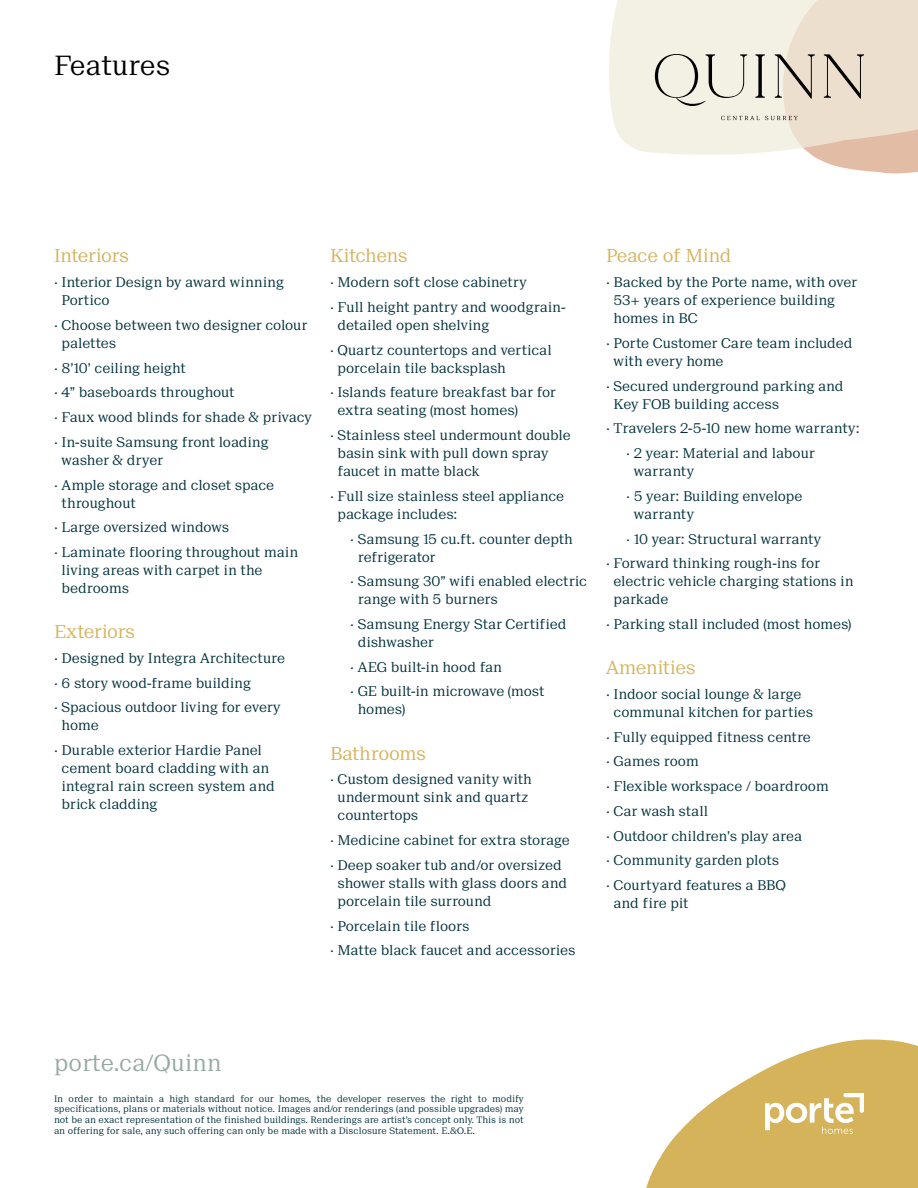
<style>
.page{position:relative;width:918px;height:1188px;background:#fff}
.page>*{position:absolute;margin:0;border:0;box-sizing:border-box;transform-origin:0 0}
.t1{font:300 26.7px "Suisse Neue";color:#000}
.t2{font:300 22.5px "Suisse Neue";color:#96aaa3}
.t3{font:300 18px "Suisse Neue";letter-spacing:-.025em;color:#d5b35a}
.t4{font:300 13.5px/24.8px "Suisse Neue";letter-spacing:-.005em;color:#00303b}
.t5{font:300 9px/10.8px "Suisse Neue";color:#00303b;text-align:justify}
</style>
<div class="page">
<svg style="left:609px;top:0;width:46px;height:153px;fill:#f3f0e4"></svg>
<svg style="left:655px;top:0;width:263px;height:173px"></svg>
<svg style="left:646px;top:1039px;width:272px;height:149px"></svg>
<h1 class="t1" style="left:54px;top:49px;width:118px">Features</h1>
<h3 class="t3" style="left:54px;top:245px;width:77px">Interiors</h3>
<p class="t4" style="left:62px;top:273px;width:224px;line-height:18px;text-indent:-8px">· Interior Design by award winning<br>Portico</p>
<p class="t4" style="left:62px;top:316px;width:247px;line-height:18px;text-indent:-8px">· Choose between two designer colour palettes</p>
<p class="t4" style="left:54px;top:355px;width:259px">· 8’10’ ceiling height<br>· 4” baseboards throughout<br>· Faux wood blinds for shade &amp; privacy · In-suite Samsung front loading</p>
<p class="t4" style="left:54px;top:448px;width:222px;text-indent:8px">washer &amp; dryer<br>· Ample storage and closet space</p>
<p class="t4" style="left:54px;top:490px;width:246px;text-indent:8px">throughout<br>· Large oversized windows<br>· Laminate flooring throughout main</p>
<p class="t4" style="left:62px;top:561px;width:202px;line-height:18px">living areas with carpet in the bedrooms</p>
<h3 class="t3" style="left:54px;top:621px;width:83px">Exteriors</h3>
<p class="t4" style="left:54px;top:646px;width:233px">· Designed by Integra Architecture · 6 story wood-frame building<br>· Spacious outdoor living for every</p>
<p class="t4" style="left:54px;top:713px;width:209px;text-indent:8px">home<br>· Durable exterior Hardie Panel</p>
<p class="t4" style="left:62px;top:759px;width:215px;line-height:18px">cement board cladding with an integral rain screen system and brick cladding</p>
<h3 class="t3" style="left:330px;top:245px;width:79px">Kitchens</h3>
<p class="t4" style="left:330px;top:270px;width:237px">· Modern soft close cabinetry<br>· Full height pantry and woodgrain-</p>
<p class="t4" style="left:330px;top:313px;width:223px;text-indent:8px">detailed open shelving<br>· Quartz countertops and vertical</p>
<p class="t4" style="left:330px;top:355px;width:227px;text-indent:8px">porcelain tile backsplash<br>· Islands feature breakfast bar for</p>
<p class="t4" style="left:330px;top:398px;width:242px;text-indent:8px">extra seating (most homes)<br>· Stainless steel undermount double</p>
<p class="t4" style="left:338px;top:444px;width:213px;line-height:18px">basin sink with pull down spray faucet in matte black</p>
<p class="t4" style="left:338px;top:487px;width:228px;line-height:18px;text-indent:-8px">· Full size stainless steel appliance package includes:</p>
<p class="t4" style="left:358px;top:530px;width:217px;line-height:18px;text-indent:-8px">· Samsung 15 cu.ft. counter depth refrigerator</p>
<p class="t4" style="left:358px;top:573px;width:231px;line-height:18px;text-indent:-8px">· Samsung 30” wifi enabled electric range with 5 burners</p>
<p class="t4" style="left:358px;top:615px;width:210px;line-height:18px;text-indent:-8px">· Samsung Energy Star Certified dishwasher</p>
<p class="t4" style="left:350px;top:655px;width:196px">· AEG built-in hood fan<br>· GE built-in microwave (most</p>
<p class="t4" style="left:358px;top:697px;width:49px">homes)</p>
<h3 class="t3" style="left:330px;top:743px;width:97px">Bathrooms</h3>
<p class="t4" style="left:338px;top:771px;width:196px;line-height:18px;text-indent:-8px">· Custom designed vanity with undermount sink and quartz countertops</p>
<p class="t4" style="left:330px;top:828px;width:241px">· Medicine cabinet for extra storage · Deep soaker tub and/or oversized</p>
<p class="t4" style="left:338px;top:874px;width:231px;line-height:18px">shower stalls with glass doors and porcelain tile surround</p>
<p class="t4" style="left:330px;top:913px;width:247px">· Porcelain tile floors<br>· Matte black faucet and accessories</p>
<h3 class="t3" style="left:606px;top:245px;width:127px">Peace of Mind</h3>
<p class="t4" style="left:614px;top:273px;width:245px;line-height:18px;text-indent:-8px">· Backed by the Porte name, with over<br>53+ years of experience building homes in BC</p>
<p class="t4" style="left:614px;top:334px;width:240px;line-height:18px;text-indent:-8px">· Porte Customer Care team included with every home</p>
<p class="t4" style="left:614px;top:377px;width:232px;line-height:18px;text-indent:-8px">· Secured underground parking and<br>Key FOB building access</p>
<p class="t4" style="left:626px;top:416px;width:235px;text-indent:-20px">· Travelers 2-5-10 new home warranty: · 2 year: Material and labour</p>
<p class="t4" style="left:626px;top:459px;width:178px;text-indent:8px">warranty<br>· 5 year: Building envelope</p>
<p class="t4" style="left:634px;top:502px;width:62px">warranty</p>
<p class="t4" style="left:626px;top:526px;width:197px">· 10 year: Structural warranty</p>
<p class="t4" style="left:606px;top:551px;width:215px">· Forward thinking rough-ins for</p>
<p class="t4" style="left:614px;top:573px;width:242px;line-height:18px">electric vehicle charging stations in parkade</p>
<p class="t4" style="left:606px;top:612px;width:247px">· Parking stall included (most homes)</p>
<h3 class="t3" style="left:606px;top:657px;width:91px">Amenities</h3>
<p class="t4" style="left:614px;top:685px;width:201px;line-height:18px;text-indent:-8px">· Indoor social lounge &amp; large communal kitchen for parties</p>
<p class="t4" style="left:606px;top:724px;width:224px">· Fully equipped fitness centre<br>· Games room<br>· Flexible workspace / boardroom · Car wash stall<br>· Outdoor children’s play area<br>· Community garden plots<br>· Courtyard features a BBQ</p>
<p class="t4" style="left:614px;top:891px;width:76px">and fire pit</p>
<h2 class="t2" style="left:54px;top:1050px;width:169px">porte.ca/Quinn</h2>
<p class="t5" style="left:54px;top:1093px;width:471px">In order to maintain a high standard for our homes, the developer reserves the right to modify specifications, plans or materials without notice. Images and/or renderings (and possible upgrades) may not be an exact representation of the finished buildings. Renderings are artist’s concept only. This is not an offering for sale, any such offering can only be made with a Disclosure Statement. E.&amp;O.E.</p>
</div>
